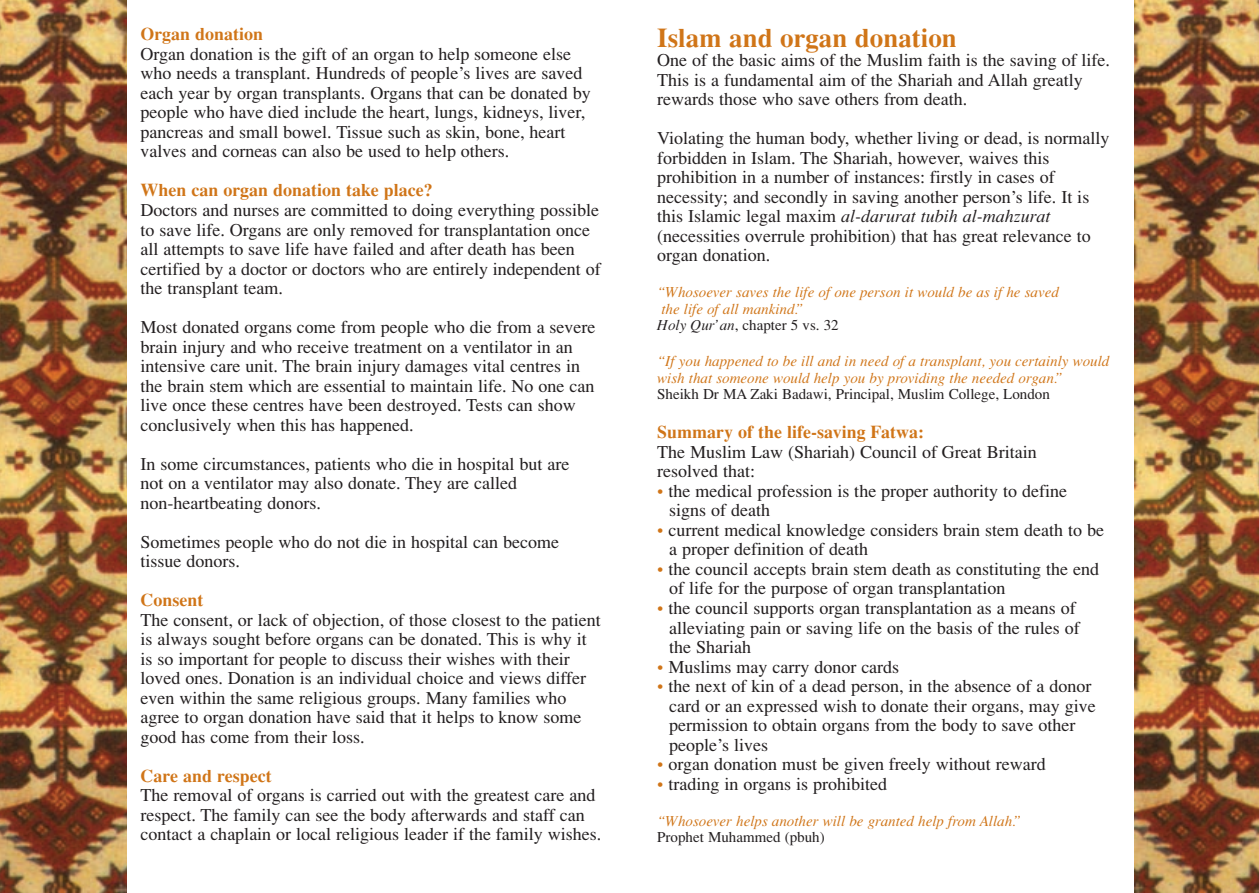
<style>
.page{position:relative;width:1259px;height:893px;background:#fff}
.page>*{position:absolute;margin:0;border:0;box-sizing:border-box;transform-origin:0 0}
.t1{font:700 27px "Times";color:#d07518}
.t2{font:18px/19.5px "Times";color:#231f20}
.t3{font:700 18px "Times";color:#d07518}
.t4{font:italic 15px/16.5px "Times";color:#d07518}
.t5{font:15px "Times";color:#231f20}
.s1{font-style:italic}
.s2{color:#231f20}
.s3{font-style:normal;color:#231f20}
.s4{color:#d07518}
</style>
<div class="page">
<img style="left:0;top:0;width:126px;height:892px">
<img style="left:1134px;top:0;width:124px;height:892px">
<p class="t3" style="left:140px;top:28px;width:124px">Organ donation</p>
<p class="t2" style="left:140px;top:46px;width:452px">Organ donation is the gift of an organ to help someone else who needs a transplant. Hundreds of people’s lives are saved each year by organ transplants. Organs that can be donated by people who have died include the heart, lungs, kidneys, liver, pancreas and small bowel. Tissue such as skin, bone, heart valves and corneas can also be used to help others.</p>
<p class="t3" style="left:140px;top:184px;width:294px">When can organ donation take place?</p>
<p class="t2" style="left:140px;top:202px;width:462px">Doctors and nurses are committed to doing everything possible to save life. Organs are only removed for transplantation once all attempts to save life have failed and after death has been certified by a doctor or doctors who are entirely independent of the transplant team.</p>
<p class="t2" style="left:140px;top:319px;width:456px">Most donated organs come from people who die from a severe brain injury and who receive treatment on a ventilator in an intensive care unit. The brain injury damages vital centres in the brain stem which are essential to maintain life. No one can live once these centres have been destroyed. Tests can show conclusively when this has happened.</p>
<p class="t2" style="left:140px;top:455px;width:430px">In some circumstances, patients who die in hospital but are not on a ventilator may also donate. They are called non-heartbeating donors.</p>
<p class="t2" style="left:140px;top:533px;width:420px">Sometimes people who do not die in hospital can become tissue donors.</p>
<p class="t3" style="left:140px;top:593px;width:64px">Consent</p>
<p class="t2" style="left:140px;top:611px;width:462px">The consent, or lack of objection, of those closest to the patient is always sought before organs can be donated. This is why it is so important for people to discuss their wishes with their loved ones. Donation is an individual choice and views differ even within the same religious groups. Many families who agree to organ donation have said that it helps to know some good has come from their loss.</p>
<p class="t3" style="left:140px;top:769px;width:133px">Care and respect</p>
<p class="t2" style="left:140px;top:787px;width:462px">The removal of organs is carried out with the greatest care and respect. The family can see the body afterwards and staff can contact a chaplain or local religious leader if the family wishes.</p>
<h1 class="t1" style="left:657px;top:28px;width:301px">Islam and organ donation</h1>
<p class="t2" style="left:657px;top:52px;width:454px">One of the basic aims of the Muslim faith is the saving of life.<br>This is a fundamental aim of the Shariah and Allah greatly rewards those who save others from death.</p>
<p class="t2" style="left:657px;top:130px;width:454px">Violating the human body, whether living or dead, is normally forbidden in Islam. The Shariah, however, waives this prohibition in a number of instances: firstly in cases of necessity; and secondly in saving another person’s life. It is this Islamic legal maxim <span class="s1">al-darurat tubih al-mahzurat </span>(necessities overrule prohibition) that has great relevance to organ donation.</p>
<p class="t4" style="left:657px;top:285px;width:403px">“Whosoever saves the life of one person it would be as if he saved the life of all mankind.”<br><span class="s2">Holy Qur’an</span><span class="s3">, chapter 5 vs. 32</span></p>
<p class="t4" style="left:657px;top:354px;width:453px">“If you happened to be ill and in need of a transplant, you certainly would wish that someone would help you by providing the needed organ.”</p>
<p class="t5" style="left:657px;top:389px;width:394px">Sheikh Dr MA Zaki Badawi, Principal, Muslim College, London</p>
<p class="t3" style="left:657px;top:426px;width:268px">Summary of the life-saving Fatwa:</p>
<p class="t2" style="left:657px;top:444px;width:381px">The Muslim Law (Shariah) Council of Great Britain resolved that:</p>
<p class="t2" style="left:669px;top:483px;width:399px;text-indent:-12px"><span class="s4">•</span> the medical profession is the proper authority to define signs of death</p>
<p class="t2" style="left:669px;top:522px;width:436px;text-indent:-12px"><span class="s4">•</span> current medical knowledge considers brain stem death to be a proper definition of death</p>
<p class="t2" style="left:669px;top:561px;width:431px;text-indent:-12px"><span class="s4">•</span> the council accepts brain stem death as constituting the end of life for the purpose of organ transplantation</p>
<p class="t2" style="left:669px;top:600px;width:412px;text-indent:-12px"><span class="s4">•</span> the council supports organ transplantation as a means of alleviating pain or saving life on the basis of the rules of the Shariah</p>
<p class="t2" style="left:657px;top:658px;width:243px"><span class="s4">•</span> Muslims may carry donor cards</p>
<p class="t2" style="left:669px;top:678px;width:428px;text-indent:-12px"><span class="s4">•</span> the next of kin of a dead person, in the absence of a donor card or an expressed wish to donate their organs, may give permission to obtain organs from the body to save other people’s lives</p>
<p class="t2" style="left:657px;top:756px;width:390px"><span class="s4">•</span> organ donation must be given freely without reward</p>
<p class="t2" style="left:657px;top:775px;width:231px"><span class="s4">•</span> trading in organs is prohibited</p>
<p class="t4" style="left:657px;top:813px;width:366px">“Whosoever helps another will be granted help from Allah.”</p>
<p class="t5" style="left:657px;top:831px;width:169px">Prophet Muhammed (pbuh)</p>
</div>
